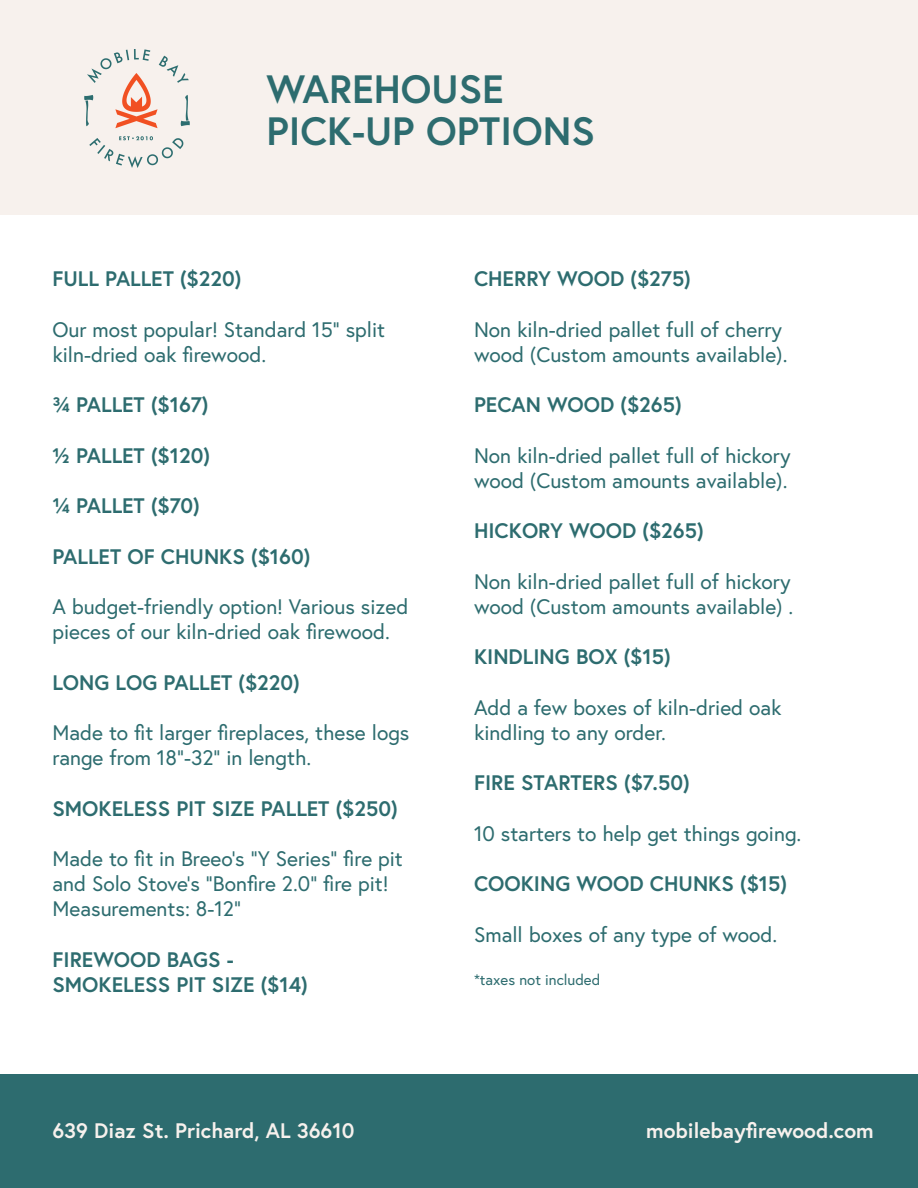
<style>
.page{position:relative;width:918px;height:1188px;background:#fff}
.page>*{position:absolute;margin:0;border:0;box-sizing:border-box;transform-origin:0 0}
.t1{font:700 39.45px/42.9px "Europa";color:#2d6c6f}
.t2{font:21px/25.2px "Europa";color:#2d6c6f}
.t3{font:700 21px/25.2px "Europa";color:#2d6c6f}
.t4{font:700 21px "Europa";color:#f7f1ed}
.t5{font:15px "Europa";color:#2d6c6f}
</style>
<div class="page">
<div style="left:0;top:0;width:918px;height:214px;background:#f7f1ed"></div>
<img style="left:84px;top:49px;width:106px;height:119px">
<div style="left:0;top:1075px;width:918px;height:113px;background:#2d6c6f"></div>
<h1 class="t1" style="left:266px;top:66px;width:330px">WAREHOUSE<br>PICK-UP OPTIONS</h1>
<p class="t3" style="left:52px;top:266px;width:190px">FULL PALLET ($220)</p>
<p class="t2" style="left:52px;top:316px;width:334px">Our most popular! Standard 15" split kiln-dried oak firewood.</p>
<p class="t3" style="left:52px;top:392px;width:158px">¾ PALLET ($167)</p>
<p class="t3" style="left:52px;top:442px;width:159px">½ PALLET ($120)</p>
<p class="t3" style="left:52px;top:493px;width:149px">¼ PALLET ($70)</p>
<p class="t3" style="left:52px;top:543px;width:259px">PALLET OF CHUNKS ($160)</p>
<p class="t2" style="left:52px;top:594px;width:357px">A budget-friendly option! Various sized pieces of our kiln-dried oak firewood.</p>
<p class="t3" style="left:52px;top:669px;width:249px">LONG LOG PALLET ($220)</p>
<p class="t2" style="left:52px;top:720px;width:359px">Made to fit larger fireplaces, these logs range from 18"-32" in length.</p>
<p class="t3" style="left:52px;top:795px;width:347px">SMOKELESS PIT SIZE PALLET ($250)</p>
<p class="t2" style="left:52px;top:846px;width:352px">Made to fit in Breeo’s “Y Series” fire pit and Solo Stove’s “Bonfire 2.0” fire pit!<br>Measurements: 8-12”</p>
<p class="t3" style="left:52px;top:946px;width:257px">FIREWOOD BAGS -<br>SMOKELESS PIT SIZE ($14)</p>
<p class="t3" style="left:474px;top:266px;width:218px">CHERRY WOOD ($275)</p>
<p class="t2" style="left:474px;top:316px;width:315px">Non kiln-dried pallet full of cherry wood (Custom amounts available).</p>
<p class="t3" style="left:474px;top:392px;width:209px">PECAN WOOD ($265)</p>
<p class="t2" style="left:474px;top:442px;width:318px">Non kiln-dried pallet full of hickory wood (Custom amounts available).</p>
<p class="t3" style="left:474px;top:518px;width:231px">HICKORY WOOD ($265)</p>
<p class="t2" style="left:474px;top:568px;width:321px">Non kiln-dried pallet full of hickory wood (Custom amounts available) .</p>
<p class="t3" style="left:474px;top:644px;width:198px">KINDLING BOX ($15)</p>
<p class="t2" style="left:474px;top:694px;width:309px">Add a few boxes of kiln-dried oak kindling to any order.</p>
<p class="t3" style="left:474px;top:770px;width:217px">FIRE STARTERS ($7.50)</p>
<p class="t2" style="left:474px;top:820px;width:329px">10 starters to help get things going.</p>
<p class="t3" style="left:474px;top:871px;width:315px">COOKING WOOD CHUNKS ($15)</p>
<p class="t2" style="left:474px;top:921px;width:305px">Small boxes of any type of wood.</p>
<p class="t5" style="left:474px;top:970px;width:128px">*taxes not included</p>
<p class="t4" style="left:52px;top:1117px;width:304px">639 Diaz St. Prichard, AL 36610</p>
<p class="t4" style="left:646px;top:1117px;width:229px">mobilebayfirewood.com</p>
</div>
